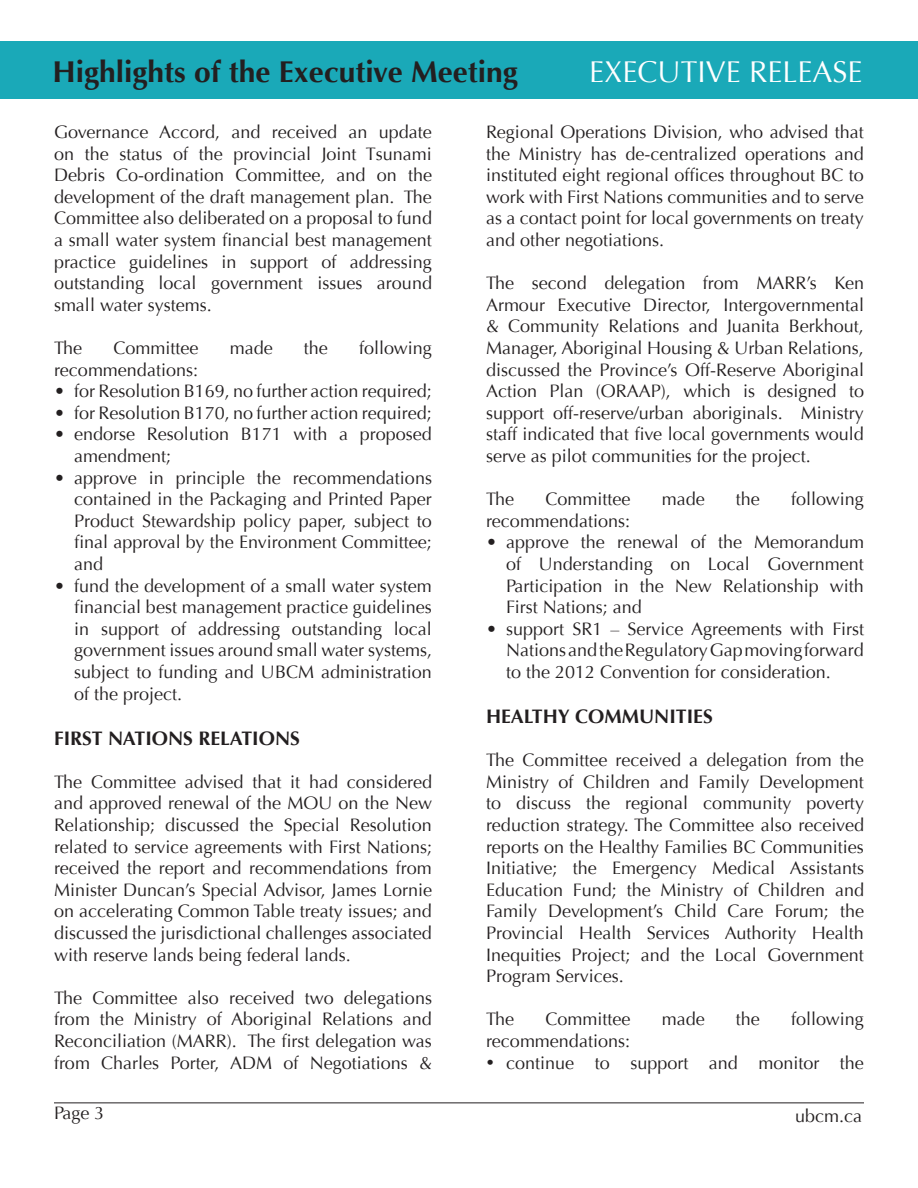
<style>
.page{position:relative;width:918px;height:1188px;background:#fff}
.page>*{position:absolute;margin:0;border:0;box-sizing:border-box;transform-origin:0 0}
.t1{font:700 30px "Optima";color:#231f20}
.t2{font:30px "Optima";color:#fff}
.t3{font:700 19.5px "Optima";color:#231f20}
.List_Paragraph{font:18px/21.6px "Optima";color:#231f20;text-align:justify}
</style>
<div class="page">
<div style="left:0;top:41px;width:918px;height:57px;background:#1aa9b8"></div>
<hr style="left:54px;top:1102px;width:810px;height:1px;background:#231f20">
<p class="t1" style="left:52px;top:55px;width:467px">Highlights of the Executive Meeting</p>
<p class="t2" style="left:589px;top:54px;width:275px">EXECUTIVE RELEASE</p>
<p class="List_Paragraph" style="left:54px;top:121px;width:380px">Governance Accord, and received an update on the status of the provincial Joint Tsunami Debris Co-ordination Committee, and on the development of the draft management plan. The Committee also deliberated on a proposal to fund a small water system financial best management practice guidelines in support of addressing outstanding local government issues around small water systems.</p>
<p class="List_Paragraph" style="left:54px;top:337px;width:30px">The</p>
<p class="List_Paragraph" style="left:113px;top:337px;width:87px">Committee</p>
<p class="List_Paragraph" style="left:230px;top:337px;width:45px">made</p>
<p class="List_Paragraph" style="left:304px;top:337px;width:26px">the</p>
<p class="List_Paragraph" style="left:359px;top:337px;width:74px">following</p>
<p class="List_Paragraph" style="left:54px;top:359px;width:146px">recommendations:</p>
<p class="List_Paragraph" style="left:54px;top:381px;width:379px">• for Resolution B169, no further action required;</p>
<p class="List_Paragraph" style="left:54px;top:402px;width:379px">• for Resolution B170, no further action required;</p>
<p class="List_Paragraph" style="left:74px;top:424px;width:359px;text-indent:-20px">• endorse Resolution B171 with a proposed amendment;</p>
<p class="List_Paragraph" style="left:74px;top:467px;width:359px;text-indent:-20px">• approve in principle the recommendations contained in the Packaging and Printed Paper Product Stewardship policy paper, subject to final approval by the Environment Committee; and</p>
<p class="List_Paragraph" style="left:74px;top:575px;width:359px;text-indent:-20px">• fund the development of a small water system financial best management practice guidelines in support of addressing outstanding local government issues around small water systems, subject to funding and UBCM administration of the project.</p>
<p class="t3" style="left:54px;top:727px;width:247px">FIRST NATIONS RELATIONS</p>
<p class="List_Paragraph" style="left:54px;top:771px;width:380px">The Committee advised that it had considered and approved renewal of the MOU on the New Relationship; discussed the Special Resolution related to service agreements with First Nations; received the report and recommendations from Minister Duncan’s Special Advisor, James Lornie on accelerating Common Table treaty issues; and discussed the jurisdictional challenges associated with reserve lands being federal lands.</p>
<p class="List_Paragraph" style="left:54px;top:987px;width:380px">The Committee also received two delegations from the Ministry of Aboriginal Relations and Reconciliation (MARR). The first delegation was from Charles Porter, ADM of Negotiations &amp;</p>
<p class="List_Paragraph" style="left:486px;top:121px;width:379px">Regional Operations Division, who advised that the Ministry has de-centralized operations and instituted eight regional offices throughout BC to work with First Nations communities and to serve as a contact point for local governments on treaty and other negotiations.</p>
<p class="List_Paragraph" style="left:486px;top:273px;width:380px">The second delegation from MARR’s Ken Armour Executive Director, Intergovernmental &amp; Community Relations and Juanita Berkhout, Manager, Aboriginal Housing &amp; Urban Relations, discussed the Province’s Off-Reserve Aboriginal Action Plan (ORAAP), which is designed to support off-reserve/urban aboriginals. Ministry staff indicated that five local governments would serve as pilot communities for the project.</p>
<p class="List_Paragraph" style="left:486px;top:489px;width:30px">The</p>
<p class="List_Paragraph" style="left:545px;top:489px;width:87px">Committee</p>
<p class="List_Paragraph" style="left:662px;top:489px;width:45px">made</p>
<p class="List_Paragraph" style="left:736px;top:489px;width:26px">the</p>
<p class="List_Paragraph" style="left:791px;top:489px;width:74px">following</p>
<p class="List_Paragraph" style="left:486px;top:510px;width:146px">recommendations:</p>
<p class="List_Paragraph" style="left:506px;top:532px;width:359px;text-indent:-20px">• approve the renewal of the Memorandum of Understanding on Local Government Participation in the New Relationship with First Nations; and</p>
<p class="List_Paragraph" style="left:506px;top:618px;width:359px;text-indent:-20px">• support SR1 – Service Agreements with First Nations and the Regulatory Gap moving forward to the 2012 Convention for consideration.</p>
<p class="t3" style="left:486px;top:705px;width:228px">HEALTHY COMMUNITIES</p>
<p class="List_Paragraph" style="left:486px;top:750px;width:380px">The Committee received a delegation from the Ministry of Children and Family Development to discuss the regional community poverty reduction strategy. The Committee also received reports on the Healthy Families BC Communities Initiative; the Emergency Medical Assistants Education Fund; the Ministry of Children and Family Development’s Child Care Forum; the Provincial Health Services Authority Health Inequities Project; and the Local Government Program Services.</p>
<p class="List_Paragraph" style="left:486px;top:1009px;width:30px">The</p>
<p class="List_Paragraph" style="left:545px;top:1009px;width:87px">Committee</p>
<p class="List_Paragraph" style="left:662px;top:1009px;width:45px">made</p>
<p class="List_Paragraph" style="left:736px;top:1009px;width:26px">the</p>
<p class="List_Paragraph" style="left:791px;top:1009px;width:74px">following</p>
<p class="List_Paragraph" style="left:486px;top:1030px;width:146px">recommendations:</p>
<p class="List_Paragraph" style="left:486px;top:1052px;width:379px">• continue to support and monitor the</p>
<p class="List_Paragraph" style="left:54px;top:1102px;width:52px">Page 3</p>
<p class="List_Paragraph" style="left:795px;top:1105px;width:69px">ubcm.ca</p>
</div>
